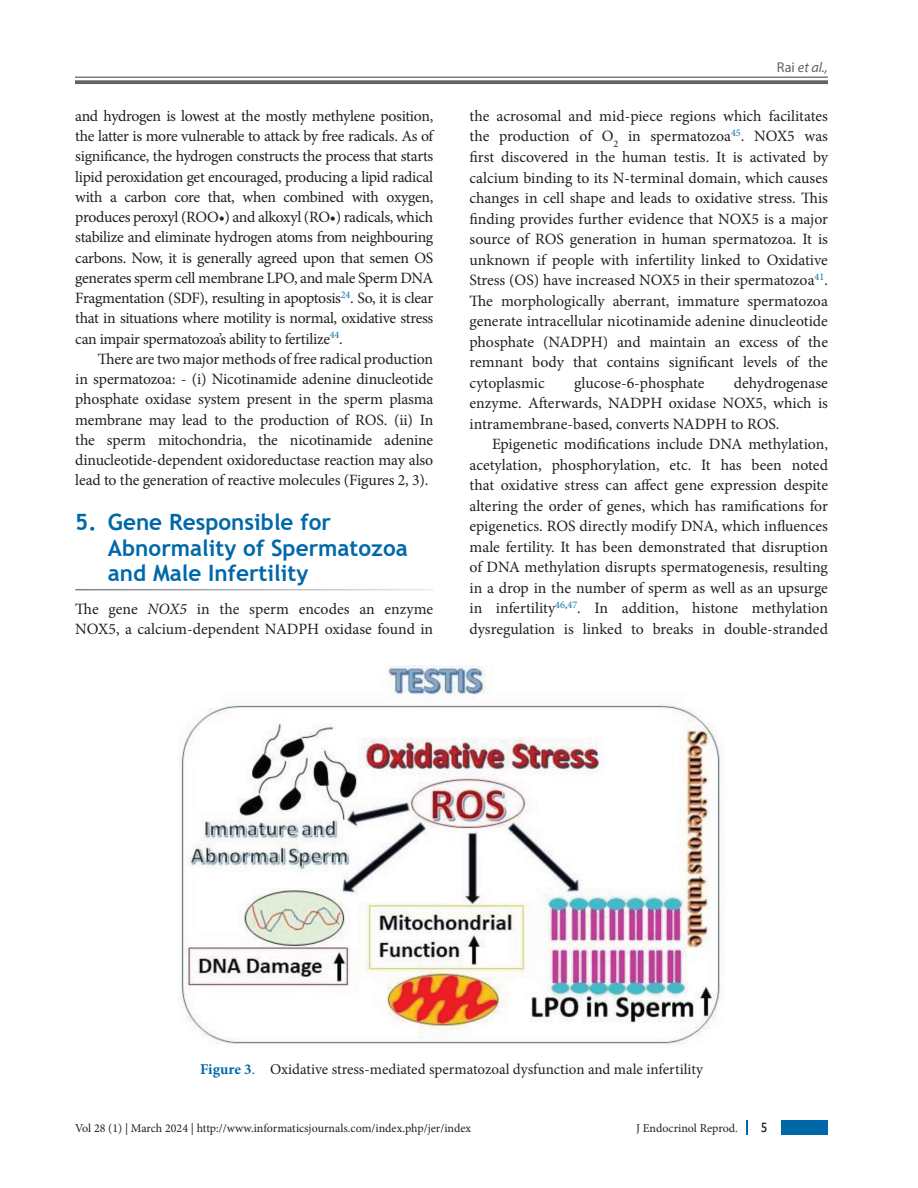
<style>
.page{position:relative;width:918px;height:1188px;background:#fff}
.page>*{position:absolute;margin:0;border:0;box-sizing:border-box;transform-origin:0 0}
.t1{font:700 22.5px/25.5px "Trebuchet MS";color:#0068a9}
.Text_Ind{font:15.75px/20.2px "Minion Pro";letter-spacing:-.01em;color:#231f20;text-align:justify}
.Text{font:15.75px/20.5px "Minion Pro";color:#231f20;text-align:justify}
.Fig_cap{font:15px "Minion Pro";color:#231f20}
.t2{font:italic 14.25px "Myriad Pro";color:#636366}
.t3{font:13.5px "Gill Sans";color:#231f20}
.t4{font:12px "Minion Pro";color:#231f20}
.s1{font-style:italic}
.s2{font-style:normal}
.s3{font-weight:700;color:#0068a9}
.s4{color:#0068a9}
</style>
<div class="page">
<hr style="left:75px;top:77px;width:753px;height:1px;background:#636366">
<svg style="left:75px;top:80px;width:753px;height:4px;background:#6f6f72"></svg>
<div style="left:782px;top:1120px;width:46px;height:15px;background:#0068a9"></div>
<svg style="left:746px;top:1120px;width:1px;height:15px"></svg>
<img style="left:179px;top:666px;width:542px;height:378px">
<p class="Text_Ind" style="left:75px;top:106px;width:360px">and hydrogen is lowest at the mostly methylene position, the latter is more vulnerable to attack by free radicals. As of significance, the hydrogen constructs the process that starts lipid peroxidation get encouraged, producing a lipid radical with a carbon core that, when combined with oxygen, produces peroxyl (ROO•) and alkoxyl (RO•) radicals, which stabilize and eliminate hydrogen atoms from neighbouring carbons. Now, it is generally agreed upon that semen OS generates sperm cell membrane LPO, and male Sperm DNA Fragmentation (SDF), resulting in apoptosis<sup>24</sup>. So, it is clear that in situations where motility is normal, oxidative stress can impair spermatozoa’s ability to fertilize<sup>44</sup>.</p>
<p class="Text_Ind" style="left:75px;top:349px;width:360px;text-indent:22px">There are two major methods of free radical production in spermatozoa: - (i) Nicotinamide adenine dinucleotide phosphate oxidase system present in the sperm plasma membrane may lead to the production of ROS. (ii) In the sperm mitochondria, the nicotinamide adenine dinucleotide-dependent oxidoreductase reaction may also lead to the generation of reactive molecules (Figures 2, 3).</p>
<h1 class="t1" style="left:108px;top:510px;width:301px;text-indent:-33px">5. Gene Responsible for<br>Abnormality of Spermatozoa and Male Infertility</h1>
<p class="Text" style="left:75px;top:599px;width:360px">The gene <span class="s1">NOX5</span> in the sperm encodes an enzyme<br>NOX5, a calcium-dependent NADPH oxidase found in</p>
<p class="t2" style="left:777px;top:58px;width:53px"><span class="s2">Rai</span> et al.,</p>
<p class="Text" style="left:470px;top:106px;width:360px">the acrosomal and mid-piece regions which facilitates the production of O<sub>2</sub> in spermatozoa<sup>45</sup>. NOX5 was first discovered in the human testis. It is activated by calcium binding to its N-terminal domain, which causes changes in cell shape and leads to oxidative stress. This finding provides further evidence that NOX5 is a major source of ROS generation in human spermatozoa. It is unknown if people with infertility linked to Oxidative Stress (OS) have increased NOX5 in their spermatozoa<sup>41</sup>.<br>The morphologically aberrant, immature spermatozoa generate intracellular nicotinamide adenine dinucleotide phosphate (NADPH) and maintain an excess of the remnant body that contains significant levels of the cytoplasmic</p>
<p class="Text" style="left:470px;top:372px;width:360px;text-indent:264px">dehydrogenase enzyme. Afterwards, NADPH oxidase NOX5, which is intramembrane-based, converts NADPH to ROS.</p>
<p class="Text_Ind" style="left:470px;top:434px;width:360px;text-indent:22px">Epigenetic modifications include DNA methylation, acetylation, phosphorylation, etc. It has been noted that oxidative stress can affect gene expression despite altering the order of genes, which has ramifications for epigenetics. ROS directly modify DNA, which influences male fertility. It has been demonstrated that disruption of DNA methylation disrupts spermatogenesis, resulting in a drop in the number of sperm as well as an upsurge in infertility<sup>46</sup><sup>,</sup><sup>47</sup>. In addition, histone methylation dysregulation is linked to breaks in double-stranded</p>
<p class="Text" style="left:574px;top:372px;width:132px">glucose-6-phosphate</p>
<p class="Fig_cap" style="left:200px;top:1059px;width:504px"><span class="s3">Figure 3</span><span class="s4">.</span> Oxidative stress-mediated spermatozoal dysfunction and male infertility</p>
<p class="t4" style="left:75px;top:1120px;width:398px">Vol 28 (1) | March 2024 | http://www.informaticsjournals.com/index.php/jer/index</p>
<p class="t4" style="left:636px;top:1120px;width:103px">J Endocrinol Reprod.</p>
<p class="t3" style="left:761px;top:1120px;width:8px">5</p>
</div>
